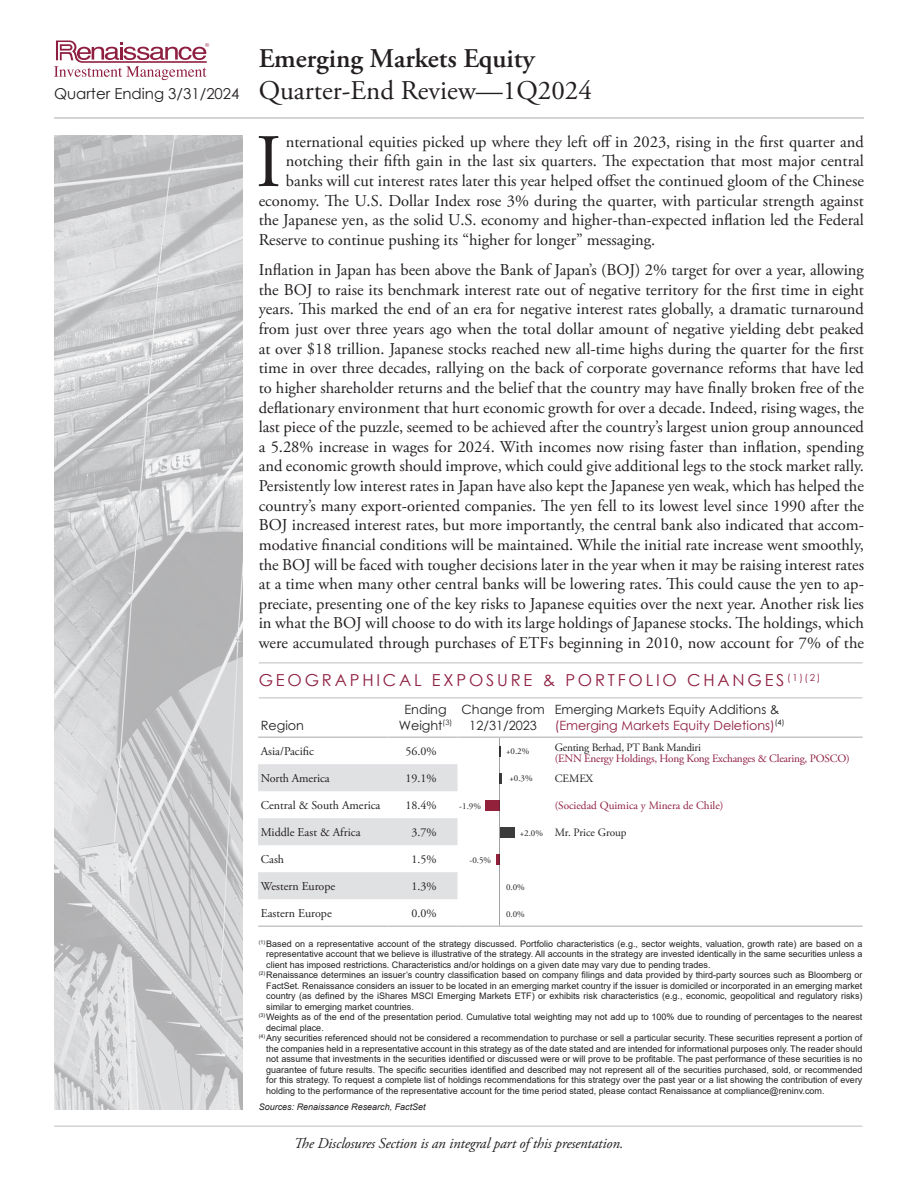
<style>
.page{position:relative;width:918px;height:1188px;background:#fff}
.page>*{position:absolute;margin:0;border:0;box-sizing:border-box;transform-origin:0 0}
.Commentaries_Body{font:75.3px "Adobe Garamond Pro";color:#231f20}
.t1{font:27px/32.4px "Adobe Garamond Pro";color:#231f20}
.Commentaries_Body-2{font:16.5px/19.6px "Adobe Garamond Pro";color:#231f20;text-align:justify}
.t2{font:16.5px "Century Gothic";letter-spacing:.17em;color:#8f1f40}
.t3{font:italic 15px "Adobe Garamond Pro";letter-spacing:-.01em;color:#231f20}
.t4{font:12.75px/15.3px "Century Gothic";color:#8f1f40}
.t5{font:12.75px/15.3px "Century Gothic";color:#231f20;text-align:center}
.t6{font:12px "Adobe Garamond Pro";color:#231f20}
.t7{font:11.25px "Adobe Garamond Pro";letter-spacing:-.02em;color:#8f1f40}
.t8{font:11.25px "Adobe Garamond Pro";letter-spacing:-.02em;color:#231f20}
.t9{font:11.25px "Adobe Garamond Pro";color:#8f1f40}
.t10{font:11.25px "Adobe Garamond Pro";color:#231f20}
.Page_disclosures{font:9px/10.5px "Arial";color:#231f20;text-align:justify}
.t11{font:italic 9px "Arial";color:#231f20}
.t12{font:9px "Adobe Garamond Pro";color:#231f20}
.s1{font-weight:600}
.s2{font-family:"Century Gothic";font-size:15px}
.s3{color:#231f20}
</style>
<div class="page">
<svg style="left:54px;top:40px;width:155px;height:40px"></svg>
<svg style="left:500px;top:773px;width:2px;height:11px"></svg>
<div style="left:486px;top:800px;width:14px;height:11px;background:#94213b"></div>
<div style="left:500px;top:827px;width:14px;height:11px;background:#3c3c3d"></div>
<hr style="left:496px;top:854px;width:4px;height:10px;background:#94213b">
<hr style="left:499px;top:738px;width:1px;height:188px;background:#231f20">
<hr style="left:54px;top:117px;width:810px;height:2px;background:#c5c6c8">
<img style="left:54px;top:135px;width:189px;height:975px">
<hr style="left:54px;top:1125px;width:809px;height:2px;background:#d2d3d5">
<svg style="left:258px;top:764px;width:200px;height:135px"></svg>
<hr style="left:258px;top:736px;width:130px;height:2px;background:#c5c6c8">
<hr style="left:388px;top:736px;width:70px;height:2px;background:#c5c6c8">
<hr style="left:458px;top:736px;width:94px;height:2px;background:#c5c6c8">
<hr style="left:552px;top:736px;width:311px;height:2px;background:#c5c6c8">
<hr style="left:258px;top:925px;width:130px;height:2px;background:#c5c6c8">
<hr style="left:388px;top:925px;width:70px;height:2px;background:#c5c6c8">
<hr style="left:458px;top:925px;width:94px;height:2px;background:#c5c6c8">
<hr style="left:552px;top:925px;width:311px;height:2px;background:#c5c6c8">
<hr style="left:259px;top:697px;width:604px;height:2px;background:#d2d3d5">
<hr style="left:259px;top:662px;width:604px;height:2px;background:#d2d3d5">
<h2 class="t1" style="left:54px;top:43px;width:539px;text-indent:205px"><span class="s1">Emerging Markets Equity<br></span><span class="s2">Quarter Ending 3/31/2024</span> Quarter-End Review—1Q2024</h2>
<p class="Commentaries_Body" style="left:256px;top:117px;width:27px">I</p>
<p class="Commentaries_Body-2" style="left:286px;top:132px;width:580px">nternational equities picked up where they left off in 2023, rising in the first quarter and</p>
<p class="Commentaries_Body-2" style="left:286px;top:152px;width:580px">notching their fifth gain in the last six quarters. The expectation that most major central</p>
<p class="Commentaries_Body-2" style="left:286px;top:171px;width:580px">banks will cut interest rates later this year helped offset the continued gloom of the Chinese</p>
<p class="Commentaries_Body-2" style="left:259px;top:191px;width:607px">economy. The U.S. Dollar Index rose 3% during the quarter, with particular strength against</p>
<p class="Commentaries_Body-2" style="left:259px;top:211px;width:607px">the Japanese yen, as the solid U.S. economy and higher-than-expected inflation led the Federal</p>
<p class="Commentaries_Body-2" style="left:259px;top:230px;width:398px">Reserve to continue pushing its “higher for longer” messaging.</p>
<p class="Commentaries_Body-2" style="left:259px;top:261px;width:607px">Inflation in Japan has been above the Bank of Japan’s (BOJ) 2% target for over a year, allowing the BOJ to raise its benchmark interest rate out of negative territory for the first time in eight years. This marked the end of an era for negative interest rates globally, a dramatic turnaround from just over three years ago when the total dollar amount of negative yielding debt peaked at over $18 trillion. Japanese stocks reached new all-time highs during the quarter for the first time in over three decades, rallying on the back of corporate governance reforms that have led to higher shareholder returns and the belief that the country may have finally broken free of the deflationary environment that hurt economic growth for over a decade. Indeed, rising wages, the last piece of the puzzle, seemed to be achieved after the country’s largest union group announced a 5.28% increase in wages for 2024. With incomes now rising faster than inflation, spending and economic growth should improve, which could give additional legs to the stock market rally.<br>Persistently low interest rates in Japan have also kept the Japanese yen weak, which has helped the country’s many export-oriented companies. The yen fell to its lowest level since 1990 after the BOJ increased interest rates, but more importantly, the central bank also indicated that accom&shy;modative financial conditions will be maintained. While the initial rate increase went smoothly, the BOJ will be faced with tougher decisions later in the year when it may be raising interest rates at a time when many other central banks will be lowering rates. This could cause the yen to ap&shy;preciate, presenting one of the key risks to Japanese equities over the next year. Another risk lies in what the BOJ will choose to do with its large holdings of Japanese stocks. The holdings, which were accumulated through purchases of ETFs beginning in 2010, now account for 7% of the</p>
<p class="t2" style="left:259px;top:669px;width:563px">GEOGRAPHICAL EXPOSURE &amp; PORTFOLIO CHANGES <sup>(1)(2)</sup></p>
<p class="t5" style="left:261px;top:717px;width:45px">Region</p>
<p class="t5" style="left:399px;top:702px;width:55px">Ending<br>Weight<sup>(3)</sup></p>
<p class="t5" style="left:462px;top:702px;width:85px">Change from<br>12/31/2023</p>
<p class="t4" style="left:555px;top:702px;width:231px"><span class="s3">Emerging Markets Equity Additions &amp; </span>(Emerging Markets Equity Deletions)<sup>(4)</sup></p>
<p class="t6" style="left:261px;top:744px;width:55px">Asia/Pacific</p>
<p class="t6" style="left:406px;top:744px;width:33px">56.0%</p>
<p class="t8" style="left:555px;top:740px;width:148px">Genting Berhad, PT Bank Mandiri</p>
<p class="t7" style="left:555px;top:751px;width:296px">(ENN Energy Holdings, Hong Kong Exchanges &amp; Clearing, POSCO)</p>
<p class="t6" style="left:261px;top:771px;width:70px">North America</p>
<p class="t6" style="left:406px;top:771px;width:33px">19.1%</p>
<p class="t8" style="left:555px;top:771px;width:40px">CEMEX</p>
<p class="t6" style="left:261px;top:798px;width:121px">Central &amp; South America</p>
<p class="t6" style="left:406px;top:798px;width:33px">18.4%</p>
<p class="t9" style="left:555px;top:798px;width:170px">(Sociedad Quimica y Minera de Chile)</p>
<p class="t6" style="left:261px;top:825px;width:101px">Middle East &amp; Africa</p>
<p class="t6" style="left:412px;top:825px;width:27px">3.7%</p>
<p class="t10" style="left:555px;top:825px;width:73px">Mr. Price Group</p>
<p class="t6" style="left:261px;top:852px;width:25px">Cash</p>
<p class="t6" style="left:412px;top:852px;width:27px">1.5%</p>
<p class="t6" style="left:261px;top:879px;width:76px">Western Europe</p>
<p class="t6" style="left:412px;top:879px;width:27px">1.3%</p>
<p class="t6" style="left:261px;top:906px;width:72px">Eastern Europe</p>
<p class="t6" style="left:412px;top:906px;width:27px">0.0%</p>
<p class="t12" style="left:506px;top:746px;width:25px">+0.2%</p>
<p class="t12" style="left:509px;top:773px;width:25px">+0.3%</p>
<p class="t12" style="left:459px;top:801px;width:23px">-1.9%</p>
<p class="t12" style="left:520px;top:828px;width:25px">+2.0%</p>
<p class="t12" style="left:470px;top:855px;width:23px">-0.5%</p>
<p class="t12" style="left:506px;top:882px;width:20px">0.0%</p>
<p class="t12" style="left:506px;top:909px;width:20px">0.0%</p>
<p class="Page_disclosures" style="left:266px;top:939px;width:598px;text-indent:-8px"><sup>(1)</sup> Based on a representative account of the strategy discussed. Portfolio characteristics (e.g., sector weights, valuation, growth rate) are based on a representative account that we believe is illustrative of the strategy. All accounts in the strategy are invested identically in the same securities unless a client has imposed restrictions. Characteristics and/or holdings on a given date may vary due to pending trades.</p>
<p class="Page_disclosures" style="left:266px;top:970px;width:598px;text-indent:-8px"><sup>(2)</sup> Renaissance determines an issuer’s country classification based on company filings and data provided by third-party sources such as Bloomberg or FactSet. Renaissance considers an issuer to be located in an emerging market country if the issuer is domiciled or incorporated in an emerging market country (as defined by the iShares MSCI Emerging Markets ETF) or exhibits risk characteristics (e.g., economic, geopolitical and regulatory risks) similar to emerging market countries.</p>
<p class="Page_disclosures" style="left:266px;top:1012px;width:598px;text-indent:-8px"><sup>(3)</sup> Weights as of the end of the presentation period. Cumulative total weighting may not add up to 100% due to rounding of percentages to the nearest decimal place.</p>
<p class="Page_disclosures" style="left:266px;top:1033px;width:598px;text-indent:-8px"><sup>(4)</sup> Any securities referenced should not be considered a recommendation to purchase or sell a particular security. These securities represent a portion of the companies held in a representative account in this strategy as of the date stated and are intended for informational purposes only. The reader should not assume that investments in the securities identified or discussed were or will prove to be profitable. The past performance of these securities is no guarantee of future results. The specific securities identified and described may not represent all of the securities purchased, sold, or recommended for this strategy. To request a complete list of holdings recommendations for this strategy over the past year or a list showing the contribution of every holding to the performance of the representative account for the time period stated, please contact Renaissance at compliance@reninv.com.</p>
<p class="t11" style="left:259px;top:1101px;width:169px">Sources: Renaissance Research, FactSet</p>
<p class="t3" style="left:294px;top:1134px;width:331px">The Disclosures Section is an integral part of this presentation.</p>
</div>
